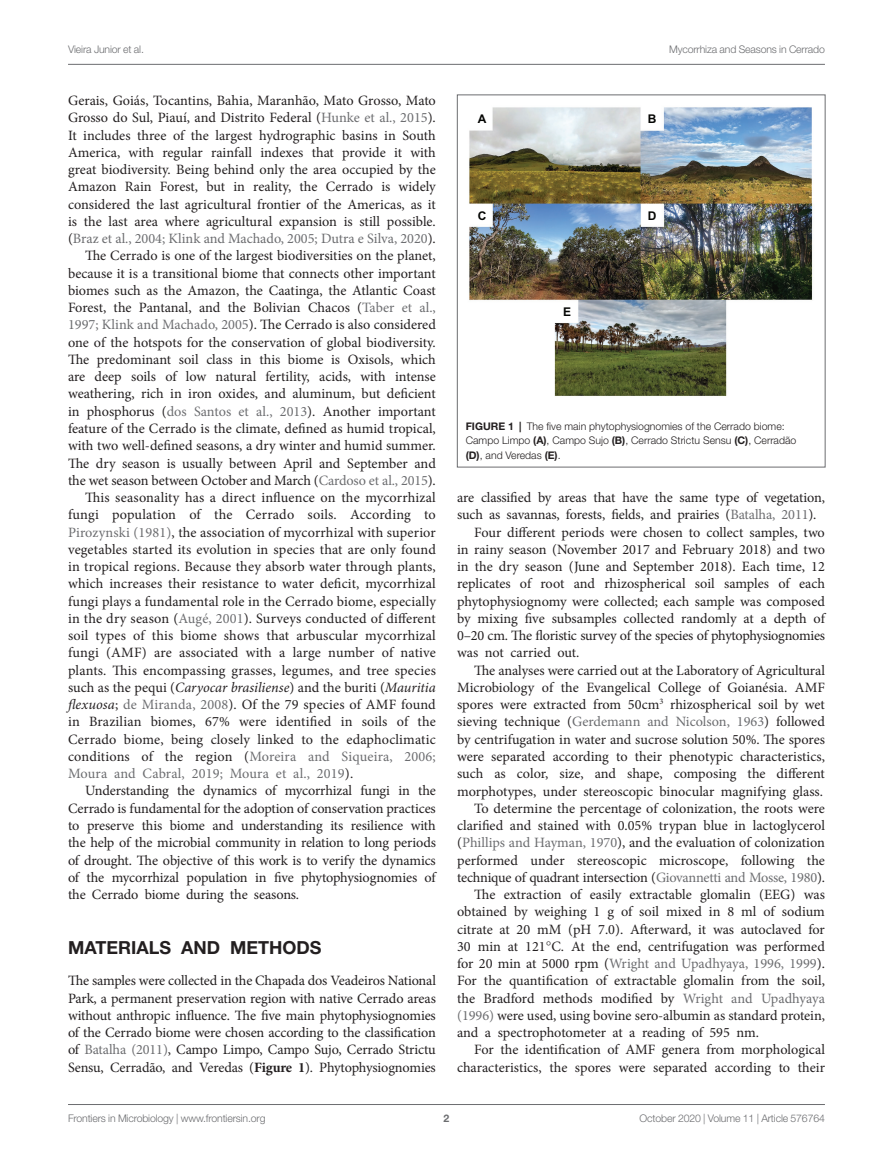
<style>
.page{position:relative;width:893px;height:1170px;background:#fff}
.page>*{position:absolute;margin:0;border:0;box-sizing:border-box;transform-origin:0 0}
.HEAD_1{font:700 18px "Helvetica Neue LT Std";color:#231f20}
.TEXT{font:14.25px/17.2px "Minion Pro";letter-spacing:-.005em;color:#231f20;text-align:justify}
.TEXT_FLUSH{font:14.25px/17.2px "Minion Pro";letter-spacing:-.01em;color:#231f20;text-align:justify}
.t1{font:700 12px "Arial";color:#040503}
.FIG_LEG{font:300 10.5px/14.2px "Helvetica Neue LT Std";color:#231f20}
.t2{font:300 10.5px "Helvetica Neue LT Std";letter-spacing:-.015em;color:#6c6d70}
.t3{font:700 10.5px "Helvetica Neue LT Std";color:#6c6d70}
.s1{color:#6c6d70}
.s2{font-style:italic}
.s3{font-weight:700}
.s4{font-family:"STIX General"}
</style>
<div class="page">
<hr style="left:68px;top:64px;width:757px;height:1px;background:#6c6d70">
<hr style="left:68px;top:1104px;width:757px;height:1px;background:#6c6d70">
<img style="left:469px;top:107px;width:344px;height:289px">
<p class="t2" style="left:68px;top:42px;width:77px">Vieira Junior et al.</p>
<p class="t2" style="left:669px;top:42px;width:157px">Mycorrhiza and Seasons in Cerrado</p>
<p class="TEXT_FLUSH" style="left:68px;top:92px;width:369px">Gerais, Goiás, Tocantins, Bahia, Maranhão, Mato Grosso, Mato Grosso do Sul, Piauí, and Distrito Federal (<span class="s1">Hunke et al., 2015</span>).<br>It includes three of the largest hydrographic basins in South America, with regular rainfall indexes that provide it with great biodiversity. Being behind only the area occupied by the Amazon Rain Forest, but in reality, the Cerrado is widely considered the last agricultural frontier of the Americas, as it is the last area where agricultural expansion is still possible. (<span class="s1">Braz et al., 2004; Klink and Machado, 2005; Dutra e Silva, 2020</span>).</p>
<p class="TEXT" style="left:68px;top:247px;width:369px;text-indent:17px">The Cerrado is one of the largest biodiversities on the planet, because it is a transitional biome that connects other important biomes such as the Amazon, the Caatinga, the Atlantic Coast Forest, the Pantanal, and the Bolivian Chacos (<span class="s1">Taber et al., 1997; Klink and Machado, 2005</span>). The Cerrado is also considered one of the hotspots for the conservation of global biodiversity.<br>The predominant soil class in this biome is Oxisols, which are deep soils of low natural fertility, acids, with intense weathering, rich in iron oxides, and aluminum, but deficient in phosphorus (<span class="s1">dos Santos et al., 2013</span>). Another important feature of the Cerrado is the climate, defined as humid tropical, with two well-defined seasons, a dry winter and humid summer.<br>The dry season is usually between April and September and the wet season between October and March (<span class="s1">Cardoso et al., 2015</span>).</p>
<p class="TEXT" style="left:68px;top:489px;width:369px;text-indent:17px">This seasonality has a direct influence on the mycorrhizal fungi population of the Cerrado soils. According to <span class="s1">Pirozynski (1981)</span>, the association of mycorrhizal with superior vegetables started its evolution in species that are only found in tropical regions. Because they absorb water through plants, which increases their resistance to water deficit, mycorrhizal fungi plays a fundamental role in the Cerrado biome, especially in the dry season (<span class="s1">Augé, 2001</span>). Surveys conducted of different soil types of this biome shows that arbuscular mycorrhizal fungi (AMF) are associated with a large number of native plants. This encompassing grasses, legumes, and tree species such as the pequi (<span class="s2">Caryocar brasiliense</span>) and the buriti (<span class="s2">Mauritia flexuosa</span>; <span class="s1">de Miranda, 2008</span>). Of the 79 species of AMF found in Brazilian biomes, 67% were identified in soils of the Cerrado biome, being closely linked to the edaphoclimatic conditions of the region (<span class="s1">Moreira and Siqueira, 2006; Moura and Cabral, 2019; Moura et al., 2019</span>).</p>
<p class="TEXT" style="left:68px;top:782px;width:369px;text-indent:17px">Understanding the dynamics of mycorrhizal fungi in the Cerrado is fundamental for the adoption of conservation practices to preserve this biome and understanding its resilience with the help of the microbial community in relation to long periods of drought. The objective of this work is to verify the dynamics of the mycorrhizal population in five phytophysiognomies of the Cerrado biome during the seasons.</p>
<p class="HEAD_1" style="left:68px;top:936px;width:255px">MATERIALS AND METHODS</p>
<p class="TEXT_FLUSH" style="left:68px;top:972px;width:369px">The samples were collected in the Chapada dos Veadeiros National Park, a permanent preservation region with native Cerrado areas without anthropic influence. The five main phytophysiognomies of the Cerrado biome were chosen according to the classification of <span class="s1">Batalha (2011)</span>, Campo Limpo, Campo Sujo, Cerrado Strictu Sensu, Cerradão, and Veredas (<span class="s3">Figure 1</span>). Phytophysiognomies</p>
<p class="t1" style="left:478px;top:111px;width:10px">A</p>
<p class="t1" style="left:648px;top:111px;width:10px">B</p>
<p class="t1" style="left:478px;top:207px;width:10px">C</p>
<p class="t1" style="left:563px;top:303px;width:10px">E</p>
<p class="t1" style="left:648px;top:207px;width:10px">D</p>
<p class="FIG_LEG" style="left:466px;top:419px;width:332px"><span class="s3">FIGURE 1 |</span> The five main phytophysiognomies of the Cerrado biome:<br>Campo Limpo <span class="s3">(A)</span>, Campo Sujo <span class="s3">(B)</span>, Cerrado Strictu Sensu <span class="s3">(C)</span>, Cerradão <span class="s3">(D)</span>, and Veredas <span class="s3">(E)</span>.</p>
<p class="TEXT_FLUSH" style="left:457px;top:489px;width:369px">are classified by areas that have the same type of vegetation, such as savannas, forests, fields, and prairies (<span class="s1">Batalha, 2011</span>).</p>
<p class="TEXT" style="left:457px;top:523px;width:369px;text-indent:17px">Four different periods were chosen to collect samples, two in rainy season (November 2017 and February 2018) and two in the dry season (June and September 2018). Each time, 12 replicates of root and rhizospherical soil samples of each phytophysiognomy were collected; each sample was composed by mixing five subsamples collected randomly at a depth of 0–20 cm. The floristic survey of the species of phytophysiognomies was not carried out.</p>
<p class="TEXT" style="left:457px;top:661px;width:369px;text-indent:17px">The analyses were carried out at the Laboratory of Agricultural Microbiology of the Evangelical College of Goianésia. AMF spores were extracted from 50cm<sup>3</sup> rhizospherical soil by wet sieving technique (<span class="s1">Gerdemann and Nicolson, 1963</span>) followed by centrifugation in water and sucrose solution 50%. The spores were separated according to their phenotypic characteristics, such as color, size, and shape, composing the different morphotypes, under stereoscopic binocular magnifying glass.</p>
<p class="TEXT" style="left:457px;top:799px;width:369px;text-indent:17px">To determine the percentage of colonization, the roots were clarified and stained with 0.05% trypan blue in lactoglycerol (<span class="s1">Phillips and Hayman, 1970</span>), and the evaluation of colonization performed under stereoscopic microscope, following the technique of quadrant intersection (<span class="s1">Giovannetti and Mosse, 1980</span>).</p>
<p class="TEXT" style="left:457px;top:885px;width:369px;text-indent:17px">The extraction of easily extractable glomalin (EEG) was obtained by weighing 1 g of soil mixed in 8 ml of sodium citrate at 20 mM (pH 7.0). Afterward, it was autoclaved for 30 min at 121<span class="s4">°</span>C. At the end, centrifugation was performed for 20 min at 5000 rpm (<span class="s1">Wright and Upadhyaya, 1996, 1999</span>).<br>For the quantification of extractable glomalin from the soil, the Bradford methods modified by <span class="s1">Wright and Upadhyaya (1996)</span> were used, using bovine sero-albumin as standard protein, and a spectrophotometer at a reading of 595 nm.</p>
<p class="TEXT" style="left:457px;top:1041px;width:369px;text-align:right">For the identification of AMF genera from morphological characteristics, the spores were separated according to their</p>
<p class="t2" style="left:68px;top:1111px;width:199px">Frontiers in Microbiology | www.frontiersin.org</p>
<p class="t3" style="left:444px;top:1111px;width:7px">2</p>
<p class="t2" style="left:640px;top:1111px;width:187px">October 2020 | Volume 11 | Article 576764</p>
</div>
